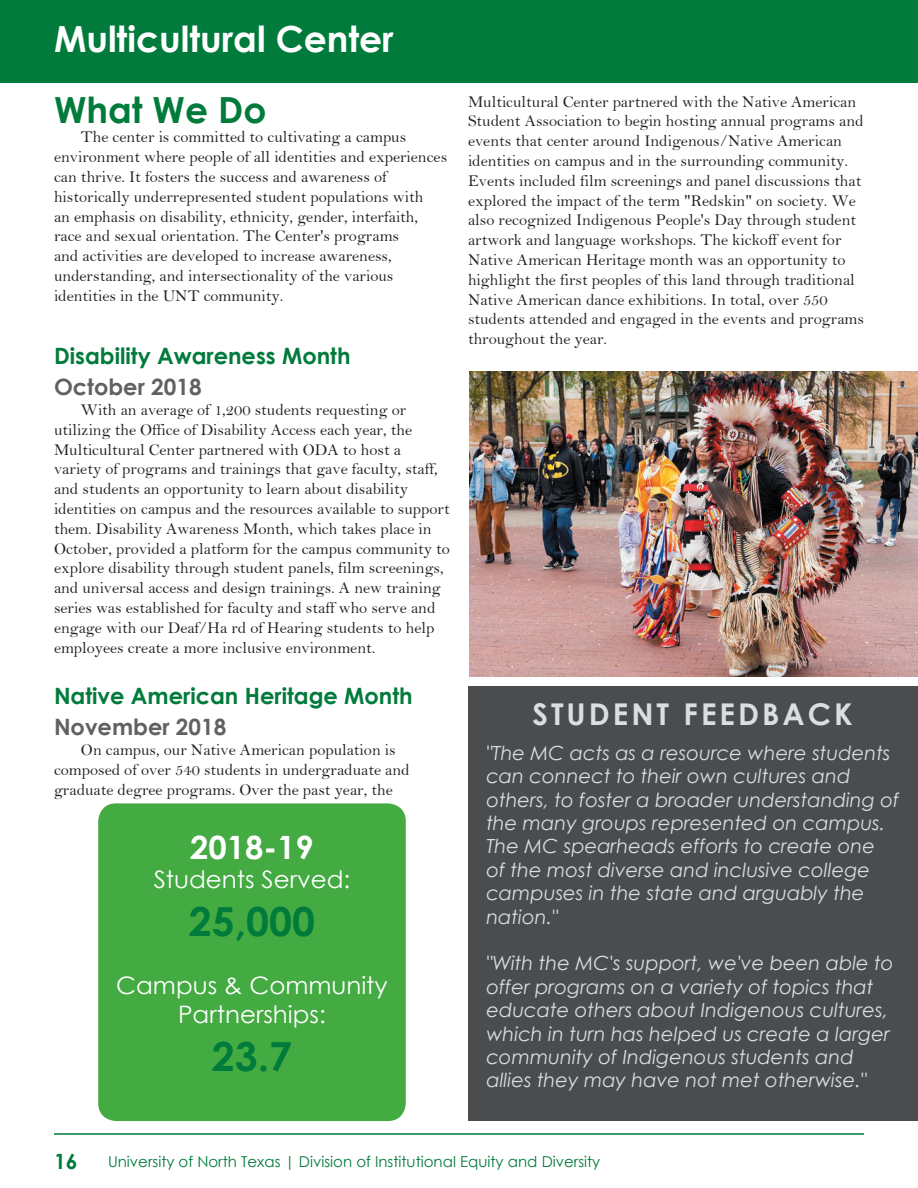
<style>
.page{position:relative;width:918px;height:1188px;background:#fff}
.page>*{position:absolute;margin:0;border:0;box-sizing:border-box;transform-origin:0 0}
.t1{font:700 40.05px "Century Gothic";color:#007b3b}
.t2{font:700 36px "Century Gothic";color:#fff}
.t3{font:700 36px "Century Gothic";color:#007b3b}
.t4{font:700 32.1px "Century Gothic";color:#fff}
.t5{font:700 30px "Century Gothic";letter-spacing:.1em;color:#dcdddf}
.t6{font:24px/29px "Century Gothic";color:#fff;text-align:center}
.t7{font:700 22.5px "Century Gothic";color:#007b3b}
.t8{font:700 22.5px "Century Gothic";color:#616161}
.t9{font:700 21px "Century Gothic";color:#007b3b}
.t10{font:italic 19.5px/23.4px "Century Gothic";color:#dcdddf}
.t11{font:16.5px/19.8px "Bell";color:#231f20}
.t12{font:15px "Century Gothic";color:#007b3b}
</style>
<div class="page">
<div style="left:0;top:0;width:918px;height:82px;background:#007b3b"></div>
<div style="left:468px;top:686px;width:450px;height:435px;background:#4b4c4d"></div>
<img style="left:469px;top:371px;width:449px;height:306px">
<div style="left:98px;top:803px;width:308px;height:318px;background:#44aa42;border-radius:18px"></div>
<hr style="left:54px;top:1133px;width:810px;height:2px;background:#007b3b">
<h2 class="t2" style="left:54px;top:12px;width:341px">Multicultural Center</h2>
<h2 class="t3" style="left:54px;top:82px;width:214px">What We Do</h2>
<p class="t11" style="left:54px;top:127px;width:395px;text-indent:27px">The center is committed to cultivating a campus environment where people of all identities and experiences can thrive. It fosters the success and awareness of historically underrepresented student populations with<br>an emphasis on disability, ethnicity, gender, interfaith, race and sexual orientation. The Center's programs<br>and activities are developed to increase awareness, understanding, and intersectionality of the various identities in the UNT community.</p>
<h3 class="t7" style="left:54px;top:339px;width:298px">Disability Awareness Month</h3>
<h3 class="t8" style="left:54px;top:370px;width:149px">October 2018</h3>
<p class="t11" style="left:54px;top:400px;width:398px;text-indent:27px">With an average of 1,200 students requesting or utilizing the Office of Disability Access each year, the Multicultural Center partnered with ODA to host a variety of programs and trainings that gave faculty, staff, and students an opportunity to learn about disability identities on campus and the resources available to support them. Disability Awareness Month, which takes place in October, provided a platform for the campus community to explore disability through student panels, film screenings, and universal access and design trainings. A new training series was established for faculty and staff who serve and engage with our Deaf/Ha rd of Hearing students to help employees create a more inclusive environment.</p>
<h3 class="t7" style="left:54px;top:679px;width:360px">Native American Heritage Month</h3>
<h3 class="t8" style="left:54px;top:710px;width:174px">November 2018</h3>
<p class="t11" style="left:54px;top:740px;width:357px;text-indent:27px">On campus, our Native American population is composed of over 540 students in undergraduate and graduate degree programs. Over the past year, the</p>
<h3 class="t4" style="left:190px;top:823px;width:125px">2018-19</h3>
<h3 class="t6" style="left:154px;top:865px;width:198px">Students Served:</h3>
<h1 class="t1" style="left:189px;top:891px;width:127px">25,000</h1>
<h3 class="t6" style="left:116px;top:970px;width:273px">Campus &amp; Community<br>Partnerships:</h3>
<h1 class="t1" style="left:212px;top:1026px;width:82px">23.7</h1>
<p class="t11" style="left:468px;top:91px;width:398px">Multicultural Center partnered with the Native American Student Association to begin hosting annual programs and events that center around Indigenous/Native American identities on campus and in the surrounding community.<br>Events included film screenings and panel discussions that explored the impact of the term "Redskin" on society. We also recognized Indigenous People's Day through student artwork and language workshops. The kickoff event for Native American Heritage month was an opportunity to highlight the first peoples of this land through traditional Native American dance exhibitions. In total, over 550 students attended and engaged in the events and programs throughout the year.</p>
<h3 class="t5" style="left:532px;top:692px;width:322px">STUDENT FEEDBACK</h3>
<p class="t10" style="left:486px;top:741px;width:414px">"The MC acts as a resource where students can connect to their own cultures and others, to foster a broader understanding of the many groups represented on campus.<br>The MC spearheads efforts to create one<br>of the most diverse and inclusive college campuses in the state and arguably the nation."</p>
<p class="t10" style="left:486px;top:951px;width:409px">"With the MC's support, we've been able to offer programs on a variety of topics that educate others about Indigenous cultures, which in turn has helped us create a larger community of Indigenous students and allies they may have not met otherwise."</p>
<p class="t9" style="left:54px;top:1145px;width:25px">16</p>
<p class="t12" style="left:108px;top:1151px;width:494px">University of North Texas | Division of Institutional Equity and Diversity</p>
</div>
